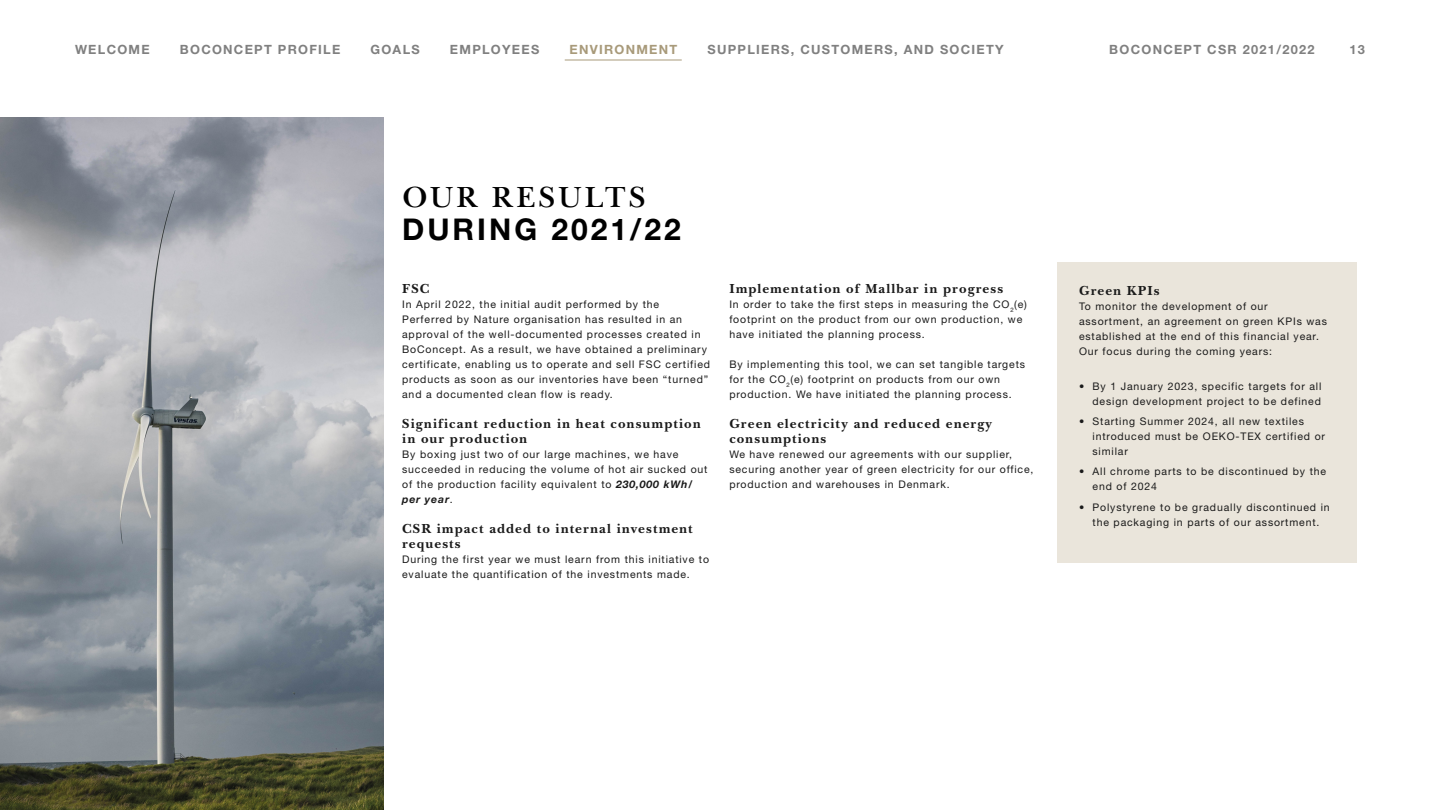
<style>
.page{position:relative;width:1440px;height:810px;background:#fff}
.page>*{position:absolute;margin:0;border:0;box-sizing:border-box;transform-origin:0 0}
.t1{font:700 30px "Helvetica Neue LT Pro";letter-spacing:.1em;color:#000}
.t2{font:600 30px "New Baskerville FS";letter-spacing:.11em;color:#000}
.t3{font:700 13.5px/15px "New Baskerville FS";letter-spacing:.08em;color:#1a1a1a}
.t4{font:700 12.75px "Helvetica Neue LT Pro";letter-spacing:.1em;color:#808080}
.t5{font:700 12.75px "Helvetica Neue LT Pro";letter-spacing:.1em;color:#a89a7a}
.t6{font:10.5px/15px "Helvetica Neue LT Pro";letter-spacing:.08em;color:#1a1a1a}
.t7{font:10.5px "Helvetica Neue LT 76 Bd It";letter-spacing:.08em;color:#1a1a1a}
.s1{font-family:"Helvetica Neue LT 76 Bd It"}
.s2{font-family:"Helvetica Neue LT Pro"}
</style>
<div class="page">
<img style="left:0;top:118px;width:383px;height:692px">
<div style="left:1057px;top:262px;width:300px;height:301px;background:#eae5db"></div>
<hr style="left:565px;top:60px;width:117px;height:1px;background:#a89a7a">
<p class="t4" style="left:75px;top:42px;width:76px">WELCOME</p>
<p class="t4" style="left:180px;top:42px;width:162px">BOCONCEPT PROFILE</p>
<p class="t4" style="left:371px;top:42px;width:51px">GOALS</p>
<p class="t4" style="left:450px;top:42px;width:91px">EMPLOYEES</p>
<p class="t5" style="left:569px;top:42px;width:109px">ENVIRONMENT</p>
<p class="t4" style="left:708px;top:42px;width:298px">SUPPLIERS, CUSTOMERS, AND SOCIETY</p>
<p class="t4" style="left:1109px;top:42px;width:207px">BOCONCEPT CSR 2021/2022</p>
<p class="t4" style="left:1350px;top:42px;width:17px">13</p>
<h1 class="t2" style="left:402px;top:180px;width:245px">OUR RESULTS</h1>
<h1 class="t1" style="left:402px;top:211px;width:280px">DURING 2021/22</h1>
<p class="t3" style="left:402px;top:282px;width:29px">FSC</p>
<p class="t6" style="left:402px;top:297px;width:309px">In April 2022, the initial audit performed by the Perferred by Nature organisation has resulted in an approval of the well-documented processes created in BoConcept. As a result, we have obtained a preliminary certificate, enabling us to operate and sell FSC certified products as soon as our inventories have been “turned” and a documented clean flow is ready.</p>
<p class="t3" style="left:402px;top:417px;width:300px">Significant reduction in heat consumption in our production</p>
<p class="t6" style="left:402px;top:447px;width:307px">By boxing just two of our large machines, we have succeeded in reducing the volume of hot air sucked out of the production facility equivalent to <span class="s1">230,000 kWh/</span></p>
<p class="t7" style="left:402px;top:493px;width:52px">per year<span class="s2">.</span></p>
<p class="t3" style="left:402px;top:522px;width:292px">CSR impact added to internal investment requests</p>
<p class="t6" style="left:402px;top:552px;width:308px">During the first year we must learn from this initiative to evaluate the quantification of the investments made.</p>
<p class="t3" style="left:729px;top:282px;width:276px">Implementation of Mallbar in progress</p>
<p class="t6" style="left:729px;top:297px;width:299px">In order to take the first steps in measuring the CO<sub>2</sub>(e) footprint on the product from our own production, we have initiated the planning process.</p>
<p class="t6" style="left:729px;top:357px;width:297px">By implementing this tool, we can set tangible targets for the CO<sub>2</sub>(e) footprint on products from our own production. We have initiated the planning process.</p>
<p class="t3" style="left:729px;top:417px;width:264px">Green electricity and reduced energy consumptions</p>
<p class="t6" style="left:729px;top:447px;width:306px">We have renewed our agreements with our supplier, securing another year of green electricity for our office, production and warehouses in Denmark.</p>
<p class="t3" style="left:1079px;top:283px;width:82px">Green KPIs</p>
<p class="t6" style="left:1079px;top:298px;width:249px">To monitor the development of our assortment, an agreement on green KPIs was established at the end of this financial year.<br>Our focus during the coming years:</p>
<p class="t6" style="left:1079px;top:378px;width:244px;text-align:right">• By 1 January 2023, specific targets for all design development project to be defined</p>
<p class="t6" style="left:1093px;top:414px;width:234px;text-indent:-14px">• Starting Summer 2024, all new textiles introduced must be OEKO-TEX certified or similar</p>
<p class="t6" style="left:1093px;top:464px;width:235px;text-indent:-14px">• All chrome parts to be discontinued by the end of 2024</p>
<p class="t6" style="left:1079px;top:499px;width:252px;text-align:center">• Polystyrene to be gradually discontinued in the packaging in parts of our assortment.</p>
</div>
